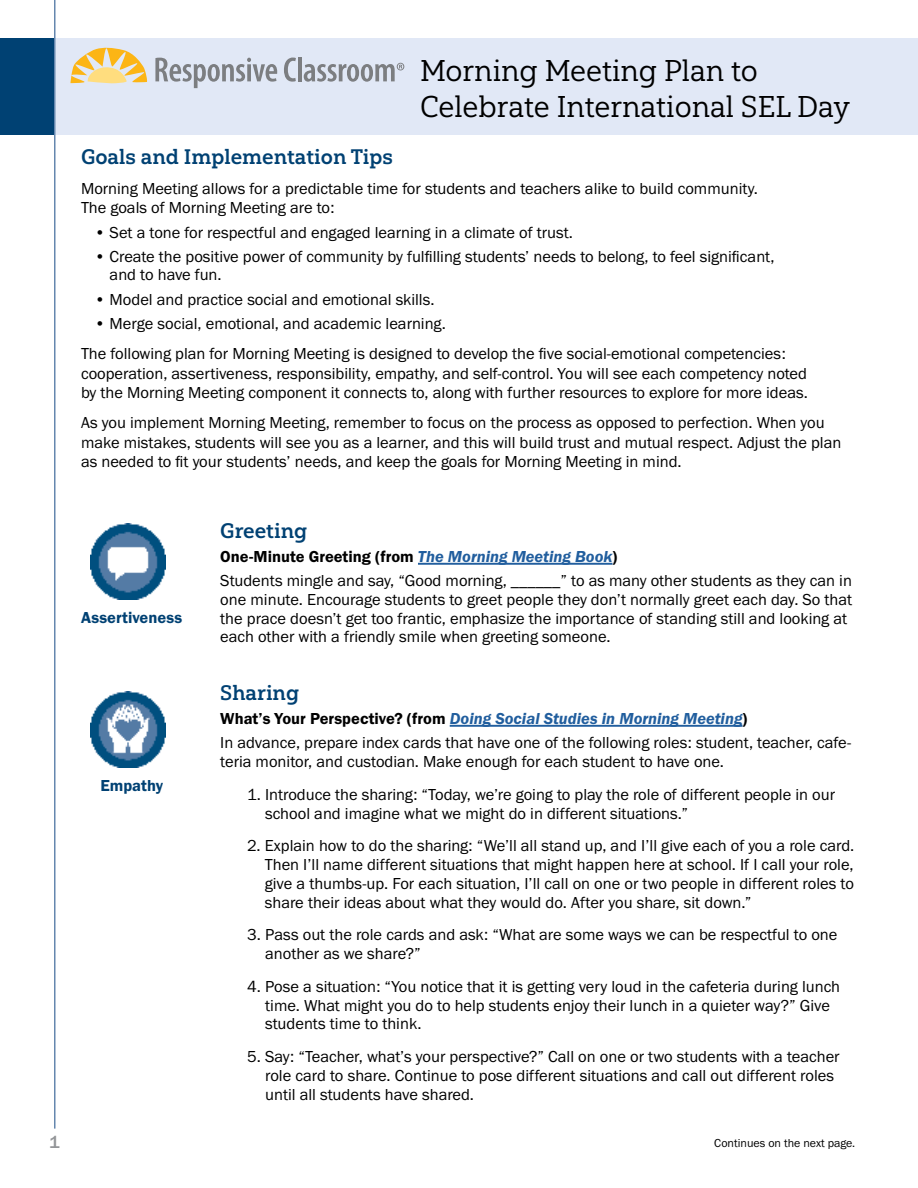
<style>
.page{position:relative;width:918px;height:1188px;background:#fff}
.page>*{position:absolute;margin:0;border:0;box-sizing:border-box;transform-origin:0 0}
.t1{font:30px/36px "Yorkten Slab Nor Reg";color:#000}
.t2{font:21px "Yorkten Slab Nor Dem";color:#004173}
.t3{font:500 18px "Franklin Gothic URW";color:#939598}
.t4{font:16.5px/18.8px "Franklin Gothic URW Boo";color:#000}
.t5{font:16.5px "Franklin Gothic URW Dem Ita";color:#215e9e}
.t6{font:16.5px "Franklin Gothic URW Dem";color:#000}
.t7{font:16.5px "Franklin Gothic URW Dem";color:#004173}
.t8{font:12px "Franklin Gothic URW Boo";color:#000}
.s1{font-family:"Franklin Gothic URW Dem Ita";color:#215e9e}
.s2{font-family:"Franklin Gothic URW Dem";color:#000}
</style>
<div class="page">
<div style="left:0;top:39px;width:918px;height:96px;background:#e1e8f6"></div>
<div style="left:0;top:39px;width:55px;height:96px;background:#004173"></div>
<hr style="left:54px;top:0;width:2px;height:1129px;background:#6587ae">
<hr style="left:418px;top:563px;width:194px;height:2px;background:#215e9e">
<hr style="left:450px;top:725px;width:292px;height:2px;background:#215e9e">
<img style="left:90px;top:523px;width:75px;height:77px">
<img style="left:90px;top:691px;width:75px;height:76px">
<svg style="left:155px;top:58px;width:122px;height:30px"></svg>
<svg style="left:284px;top:58px;width:12px;height:24px"></svg>
<hr style="left:298px;top:57px;width:3px;height:24px;background:#7c7e81">
<svg style="left:304px;top:63px;width:100px;height:19px"></svg>
<svg style="left:70px;top:48px;width:78px;height:35px"></svg>
<h1 class="t1" style="left:420px;top:53px;width:431px">Morning Meeting Plan to<br>Celebrate International SEL Day</h1>
<p class="t2" style="left:81px;top:144px;width:314px">Goals and Implementation Tips</p>
<p class="t4" style="left:81px;top:178px;width:679px;line-height:19.5px">Morning Meeting allows for a predictable time for students and teachers alike to build community.<br>The goals of Morning Meeting are to:</p>
<p class="t4" style="left:94px;top:222px;width:480px">• Set a tone for respectful and engaged learning in a climate of trust.</p>
<p class="t4" style="left:110px;top:247px;width:666px;text-indent:-15px">• Create the positive power of community by fulfilling students’ needs to belong, to feel significant, and to have fun.</p>
<p class="t4" style="left:94px;top:289px;width:342px">• Model and practice social and emotional skills.</p>
<p class="t4" style="left:81px;top:308px;width:706px;line-height:30.3px;text-indent:13px">• Merge social, emotional, and academic learning.<br>The following plan for Morning Meeting is designed to develop the five social-emotional competencies:</p>
<p class="t4" style="left:81px;top:363px;width:728px;line-height:19.5px">cooperation, assertiveness, responsibility, empathy, and self-control. You will see each competency noted by the Morning Meeting component it connects to, along with further resources to explore for more ideas.</p>
<p class="t4" style="left:81px;top:413px;width:762px;line-height:19.5px">As you implement Morning Meeting, remember to focus on the process as opposed to perfection. When you make mistakes, students will see you as a learner, and this will build trust and mutual respect. Adjust the plan as needed to fit your students’ needs, and keep the goals for Morning Meeting in mind.</p>
<p class="t7" style="left:81px;top:607px;width:103px">Assertiveness</p>
<p class="t7" style="left:100px;top:775px;width:64px">Empathy</p>
<p class="t2" style="left:220px;top:518px;width:89px">Greeting</p>
<p class="t6" style="left:220px;top:546px;width:398px">One-Minute Greeting (from <span class="s1">The Morning Meeting Book</span>)</p>
<p class="t4" style="left:220px;top:571px;width:633px">Students mingle and say, “Good morning, ______” to as many other students as they can in one minute. Encourage students to greet people they don’t normally greet each day. So that the prace doesn’t get too frantic, emphasize the importance of standing still and looking at each other with a friendly smile when greeting someone.</p>
<p class="t2" style="left:220px;top:680px;width:80px">Sharing</p>
<p class="t5" style="left:220px;top:708px;width:528px"><span class="s2">What’s Your Perspective? (from</span> Doing Social Studies in Morning Meeting<span class="s2">)</span></p>
<p class="t4" style="left:220px;top:733px;width:633px">In advance, prepare index cards that have one of the following roles: student, teacher, cafe&shy;teria monitor, and custodian. Make enough for each student to have one.</p>
<p class="t4" style="left:265px;top:785px;width:572px;text-indent:-18px">1. Introduce the sharing: “Today, we’re going to play the role of different people in our school and imagine what we might do in different situations.”</p>
<p class="t4" style="left:265px;top:836px;width:591px;text-align:justify;text-indent:-18px">2. Explain how to do the sharing: “We’ll all stand up, and I’ll give each of you a role card.<br>Then I’ll name different situations that might happen here at school. If I call your role, give a thumbs-up. For each situation, I’ll call on one or two people in different roles to share their ideas about what they would do. After you share, sit down.”</p>
<p class="t4" style="left:265px;top:925px;width:574px;text-indent:-18px">3. Pass out the role cards and ask: “What are some ways we can be respectful to one another as we share?”</p>
<p class="t4" style="left:265px;top:977px;width:576px;text-indent:-18px">4. Pose a situation: “You notice that it is getting very loud in the cafeteria during lunch time. What might you do to help students enjoy their lunch in a quieter way?” Give students time to think.</p>
<p class="t4" style="left:265px;top:1047px;width:576px;text-indent:-18px">5. Say: “Teacher, what’s your perspective?” Call on one or two students with a teacher role card to share. Continue to pose different situations and call out different roles until all students have shared.</p>
<p class="t3" style="left:49px;top:1131px;width:12px">1</p>
<p class="t8" style="left:714px;top:1135px;width:142px">Continues on the next page.</p>
</div>
